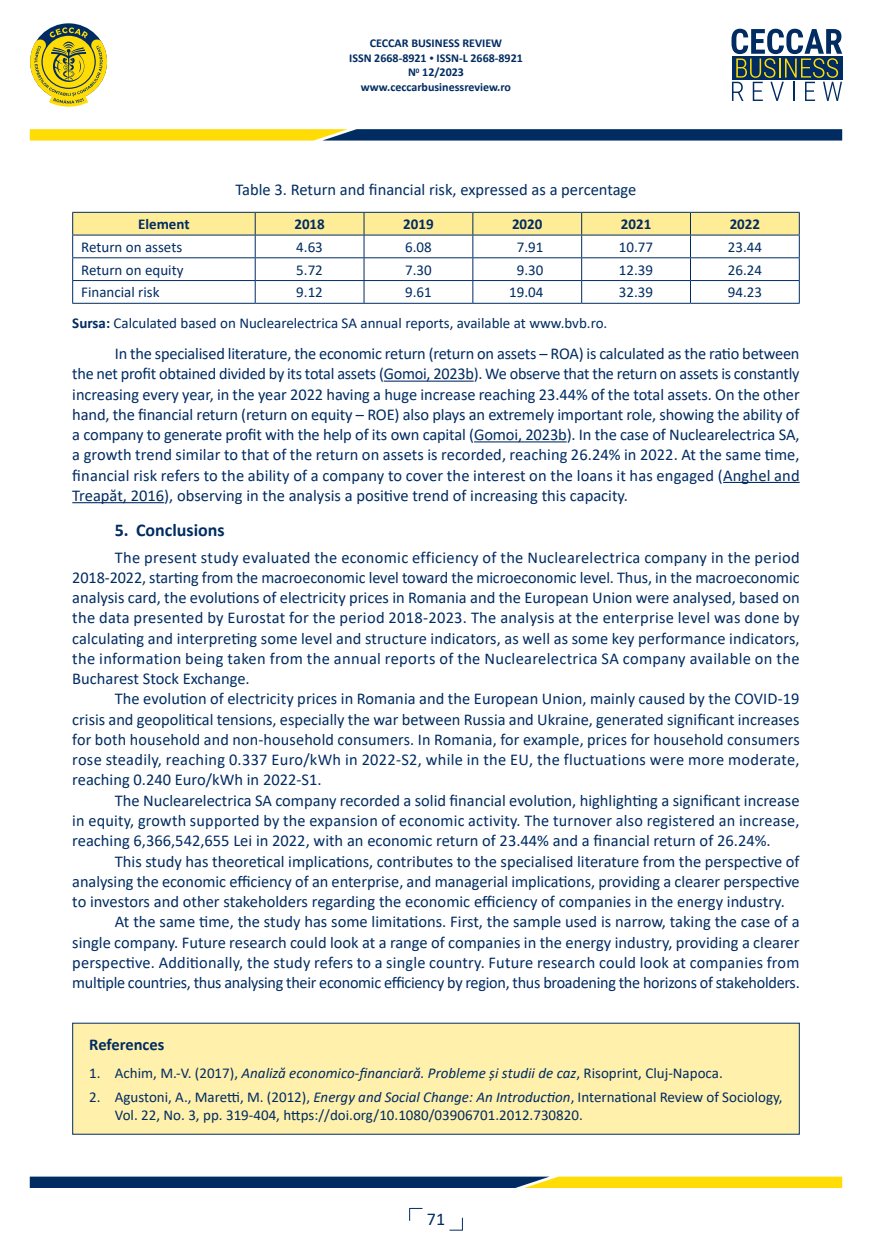
<style>
.page{position:relative;width:872px;height:1255px;background:#fff}
.page>*{position:absolute;margin:0;border:0;box-sizing:border-box;transform-origin:0 0}
.t1{font:700 18px "Calibri";color:#002c62}
.t2{font:18px "Calibri";color:#002c62}
.t3{font:16.5px/20.2px "Calibri";color:#002c62;text-align:justify}
.t4{font:700 16.5px "Calibri";color:#002c62}
.t5{font:15px/18px "Calibri";color:#002c62}
.t6{font:italic 15px "Calibri";color:#002c62}
.t7{font:700 15px "Calibri";color:#002c62}
.t8{font:700 12px/14.4px "Calibri";color:#002c62;text-align:center}
.s1{font-size:9px}
.s2{font-weight:700}
.s3{font-style:normal}
.s4{font-style:italic}
</style>
<div class="page">
<svg style="left:449px;top:1217px;width:14px;height:13px"></svg>
<svg style="left:731px;top:29px;width:111px;height:72px"></svg>
<svg style="left:30px;top:129px;width:812px;height:11px;background:#647144"></svg>
<svg style="left:30px;top:27px;width:77px;height:80px"></svg>
<svg style="left:30px;top:1176px;width:812px;height:11px;background:#69774c"></svg>
<svg style="left:409px;top:1207px;width:13px;height:13px"></svg>
<hr style="left:384px;top:380px;width:89px;height:1px;background:#002c62">
<hr style="left:474px;top:441px;width:93px;height:1px;background:#002c62">
<hr style="left:723px;top:482px;width:76px;height:1px;background:#002c62">
<hr style="left:72px;top:502px;width:92px;height:1px;background:#002c62">
<svg style="left:72px;top:212px;width:728px;height:91px"></svg>
<hr style="left:72px;top:303px;width:183px;height:1px;background:#002c62">
<hr style="left:255px;top:303px;width:109px;height:1px;background:#002c62">
<hr style="left:364px;top:303px;width:109px;height:1px;background:#002c62">
<hr style="left:473px;top:303px;width:108px;height:1px;background:#002c62">
<hr style="left:581px;top:303px;width:109px;height:1px;background:#002c62">
<hr style="left:690px;top:303px;width:109px;height:1px;background:#002c62">
<div style="left:72px;top:1022px;width:727px;height:112px;background:#fff0ab"></div>
<p class="t8" style="left:349px;top:36px;width:175px">CECCAR BUSINESS REVIEW<br>ISSN 2668-8921 <span class="s1">•</span> ISSN-L 2668-8921<br>N<sup>0</sup> 12/2023 www.ceccarbusinessreview.ro</p>
<p class="t3" style="left:235px;top:179px;width:402px">Table 3. Return and financial risk, expressed as a percentage</p>
<p class="t7" style="left:138px;top:213px;width:53px">Element</p>
<p class="t7" style="left:294px;top:213px;width:32px">2018</p>
<p class="t7" style="left:403px;top:213px;width:32px">2019</p>
<p class="t7" style="left:512px;top:213px;width:32px">2020</p>
<p class="t7" style="left:621px;top:213px;width:32px">2021</p>
<p class="t7" style="left:729px;top:213px;width:32px">2022</p>
<p class="t5" style="left:81px;top:237px;width:103px">Return on assets</p>
<p class="t5" style="left:296px;top:237px;width:28px">4.63</p>
<p class="t5" style="left:405px;top:237px;width:28px">6.08</p>
<p class="t5" style="left:517px;top:237px;width:28px">7.91</p>
<p class="t5" style="left:619px;top:237px;width:36px">10.77</p>
<p class="t5" style="left:728px;top:237px;width:36px">23.44</p>
<p class="t5" style="left:81px;top:260px;width:104px">Return on equity</p>
<p class="t5" style="left:296px;top:260px;width:28px">5.72</p>
<p class="t5" style="left:405px;top:260px;width:28px">7.30</p>
<p class="t5" style="left:517px;top:260px;width:28px">9.30</p>
<p class="t5" style="left:619px;top:260px;width:36px">12.39</p>
<p class="t5" style="left:728px;top:260px;width:36px">26.24</p>
<p class="t5" style="left:81px;top:283px;width:80px">Financial risk</p>
<p class="t5" style="left:296px;top:283px;width:28px">9.12</p>
<p class="t5" style="left:405px;top:283px;width:28px">9.61</p>
<p class="t5" style="left:509px;top:283px;width:36px">19.04</p>
<p class="t5" style="left:619px;top:283px;width:36px">32.39</p>
<p class="t5" style="left:728px;top:283px;width:36px">94.23</p>
<p class="t5" style="left:72px;top:314px;width:536px"><span class="s2">Sursa:</span> Calculated based on Nuclearelectrica SA annual reports, available at www.bvb.ro.</p>
<p class="t3" style="left:72px;top:343px;width:729px;text-indent:43px">In the specialised literature, the economic return (return on assets – ROA) is calculated as the ratio between the net profit obtained divided by its total assets (Gomoi, 2023b). We observe that the return on assets is constantly increasing every year, in the year 2022 having a huge increase reaching 23.44% of the total assets. On the other hand, the financial return (return on equity – ROE) also plays an extremely important role, showing the ability of a company to generate profit with the help of its own capital (Gomoi, 2023b). In the case of Nuclearelectrica SA, a growth trend similar to that of the return on assets is recorded, reaching 26.24% in 2022. At the same time, financial risk refers to the ability of a company to cover the interest on the loans it has engaged (Anghel and Treapăt, 2016), observing in the analysis a positive trend of increasing this capacity.</p>
<p class="t1" style="left:115px;top:517px;width:111px">5. Conclusions</p>
<p class="t3" style="left:72px;top:546px;width:729px;text-indent:43px">The present study evaluated the economic efficiency of the Nuclearelectrica company in the period 2018-2022, starting from the macroeconomic level toward the microeconomic level. Thus, in the macroeconomic analysis card, the evolutions of electricity prices in Romania and the European Union were analysed, based on the data presented by Eurostat for the period 2018-2023. The analysis at the enterprise level was done by calculating and interpreting some level and structure indicators, as well as some key performance indicators, the information being taken from the annual reports of the Nuclearelectrica SA company available on the Bucharest Stock Exchange.</p>
<p class="t3" style="left:72px;top:688px;width:729px;text-indent:43px">The evolution of electricity prices in Romania and the European Union, mainly caused by the COVID-19 crisis and geopolitical tensions, especially the war between Russia and Ukraine, generated significant increases for both household and non-household consumers. In Romania, for example, prices for household consumers rose steadily, reaching 0.337 Euro/kWh in 2022-S2, while in the EU, the fluctuations were more moderate, reaching 0.240 Euro/kWh in 2022-S1.</p>
<p class="t3" style="left:72px;top:789px;width:729px;text-indent:43px">The Nuclearelectrica SA company recorded a solid financial evolution, highlighting a significant increase in equity, growth supported by the expansion of economic activity. The turnover also registered an increase, reaching 6,366,542,655 Lei in 2022, with an economic return of 23.44% and a financial return of 26.24%.</p>
<p class="t3" style="left:115px;top:850px;width:686px">This study has theoretical implications, contributes to the specialised literature from the perspective of</p>
<p class="t3" style="left:72px;top:870px;width:729px">analysing the economic efficiency of an enterprise, and managerial implications, providing a clearer perspective</p>
<p class="t3" style="left:72px;top:891px;width:714px">to investors and other stakeholders regarding the economic efficiency of companies in the energy industry.</p>
<p class="t3" style="left:115px;top:911px;width:686px">At the same time, the study has some limitations. First, the sample used is narrow, taking the case of a</p>
<p class="t3" style="left:72px;top:931px;width:729px">single company. Future research could look at a range of companies in the energy industry, providing a clearer</p>
<p class="t3" style="left:72px;top:951px;width:728px">perspective. Additionally, the study refers to a single country. Future research could look at companies from</p>
<p class="t3" style="left:72px;top:972px;width:729px">multiple countries, thus analysing their economic efficiency by region, thus broadening the horizons of stakeholders.</p>
<p class="t4" style="left:89px;top:1032px;width:77px">References</p>
<p class="t6" style="left:89px;top:1062px;width:635px"><span class="s3">1. Achim, M.-V. (2017),</span> Analiză economico-financiară. Probleme și studii de caz<span class="s3">, Risoprint, Cluj-Napoca.</span></p>
<p class="t5" style="left:115px;top:1087px;width:669px;text-indent:-26px">2. Agustoni, A., Maretti, M. (2012), <span class="s4">Energy and Social Change: An Introduction</span>, International Review of Sociology,<br>Vol. 22, No. 3, pp. 319-404, https://doi.org/10.1080/03906701.2012.730820.</p>
<p class="t2" style="left:427px;top:1206px;width:20px">71</p>
</div>
